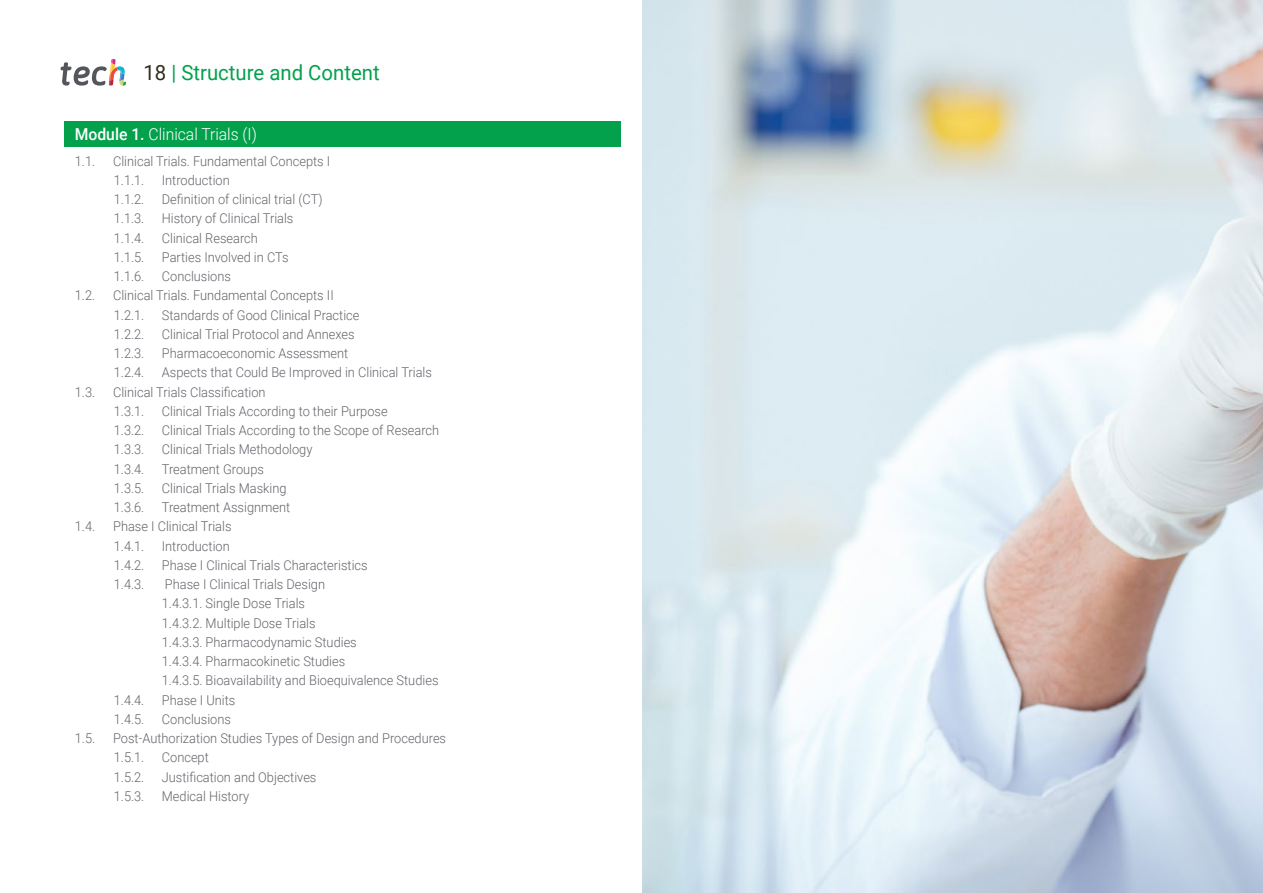
<style>
.page{position:relative;width:1263px;height:893px;background:#fff}
.page>*{position:absolute;margin:0;border:0;box-sizing:border-box;transform-origin:0 0}
.t1{font:21px "Roboto";color:#04a14d}
.t2{font:300 16.5px "Roboto";color:#fff;scale:.95 1}
.t3{font:300 13.5px/19.2px "Roboto";color:#61646a;scale:.95 1}
.s1{color:#312e20}
.s2{font-weight:500}
</style>
<div class="page">
<div style="left:64px;top:121px;width:557px;height:25px;background:#04a14d"></div>
<img style="left:642px;top:0;width:621px;height:893px">
<svg style="left:61px;top:59px;width:65px;height:27px"></svg>
<h1 class="t1" style="left:144px;top:57px;width:238px"><span class="s1">18</span> | Structure and Content</h1>
<p class="t2" style="left:75px;top:123px;width:193px"><span class="s2">Module 1.</span> Clinical Trials (I)</p>
<p class="t3" style="left:75px;top:151px;width:23px">1.1.</p>
<p class="t3" style="left:113px;top:151px;width:230px">Clinical Trials. Fundamental Concepts I<br>1.1.1.</p>
<p class="t3" style="left:162px;top:170px;width:73px">Introduction</p>
<p class="t3" style="left:114px;top:189px;width:34px">1.1.2.</p>
<p class="t3" style="left:162px;top:189px;width:171px">Definition of clinical trial (CT)</p>
<p class="t3" style="left:114px;top:208px;width:34px">1.1.3.</p>
<p class="t3" style="left:162px;top:208px;width:140px">History of Clinical Trials</p>
<p class="t3" style="left:114px;top:228px;width:34px">1.1.4.</p>
<p class="t3" style="left:162px;top:228px;width:103px">Clinical Research</p>
<p class="t3" style="left:114px;top:247px;width:34px">1.1.5.</p>
<p class="t3" style="left:162px;top:247px;width:135px">Parties Involved in CTs</p>
<p class="t3" style="left:114px;top:266px;width:34px">1.1.6.</p>
<p class="t3" style="left:162px;top:266px;width:74px">Conclusions</p>
<p class="t3" style="left:75px;top:285px;width:23px">1.2.</p>
<p class="t3" style="left:113px;top:285px;width:234px">Clinical Trials. Fundamental Concepts II<br>1.2.1.</p>
<p class="t3" style="left:162px;top:305px;width:210px">Standards of Good Clinical Practice</p>
<p class="t3" style="left:114px;top:324px;width:34px">1.2.2.</p>
<p class="t3" style="left:162px;top:324px;width:204px">Clinical Trial Protocol and Annexes</p>
<p class="t3" style="left:114px;top:343px;width:34px">1.2.3.</p>
<p class="t3" style="left:162px;top:343px;width:198px">Pharmacoeconomic Assessment</p>
<p class="t3" style="left:114px;top:362px;width:34px">1.2.4.</p>
<p class="t3" style="left:162px;top:362px;width:286px">Aspects that Could Be Improved in Clinical Trials</p>
<p class="t3" style="left:75px;top:382px;width:23px">1.3.</p>
<p class="t3" style="left:113px;top:382px;width:162px">Clinical Trials Classification<br>1.3.1.</p>
<p class="t3" style="left:162px;top:401px;width:239px">Clinical Trials According to their Purpose</p>
<p class="t3" style="left:114px;top:420px;width:34px">1.3.2.</p>
<p class="t3" style="left:162px;top:420px;width:293px">Clinical Trials According to the Scope of Research</p>
<p class="t3" style="left:114px;top:439px;width:34px">1.3.3.</p>
<p class="t3" style="left:162px;top:439px;width:160px">Clinical Trials Methodology</p>
<p class="t3" style="left:114px;top:459px;width:34px">1.3.4.</p>
<p class="t3" style="left:162px;top:459px;width:109px">Treatment Groups</p>
<p class="t3" style="left:114px;top:478px;width:34px">1.3.5.</p>
<p class="t3" style="left:162px;top:478px;width:133px">Clinical Trials Masking</p>
<p class="t3" style="left:114px;top:497px;width:34px">1.3.6.</p>
<p class="t3" style="left:162px;top:497px;width:137px">Treatment Assignment</p>
<p class="t3" style="left:75px;top:516px;width:23px">1.4.</p>
<p class="t3" style="left:113px;top:516px;width:126px">Phase I Clinical Trials<br>1.4.1.</p>
<p class="t3" style="left:162px;top:536px;width:73px">Introduction</p>
<p class="t3" style="left:114px;top:555px;width:34px">1.4.2.</p>
<p class="t3" style="left:162px;top:555px;width:218px">Phase I Clinical Trials Characteristics</p>
<p class="t3" style="left:114px;top:574px;width:34px">1.4.3.</p>
<p class="t3" style="left:162px;top:574px;width:293px">Phase I Clinical Trials Design<br>1.4.3.1. Single Dose Trials<br>1.4.3.2. Multiple Dose Trials<br>1.4.3.3. Pharmacodynamic Studies<br>1.4.3.4. Pharmacokinetic Studies<br>1.4.3.5. Bioavailability and Bioequivalence Studies</p>
<p class="t3" style="left:114px;top:690px;width:34px">1.4.4.</p>
<p class="t3" style="left:162px;top:690px;width:79px">Phase I Units</p>
<p class="t3" style="left:114px;top:709px;width:34px">1.4.5.</p>
<p class="t3" style="left:162px;top:709px;width:74px">Conclusions</p>
<p class="t3" style="left:75px;top:728px;width:23px">1.5.</p>
<p class="t3" style="left:113px;top:728px;width:352px">Post-Authorization Studies Types of Design and Procedures<br>1.5.1.</p>
<p class="t3" style="left:162px;top:747px;width:51px">Concept</p>
<p class="t3" style="left:114px;top:767px;width:34px">1.5.2.</p>
<p class="t3" style="left:162px;top:767px;width:164px">Justification and Objectives</p>
<p class="t3" style="left:114px;top:786px;width:34px">1.5.3.</p>
<p class="t3" style="left:162px;top:786px;width:93px">Medical History</p>
</div>
